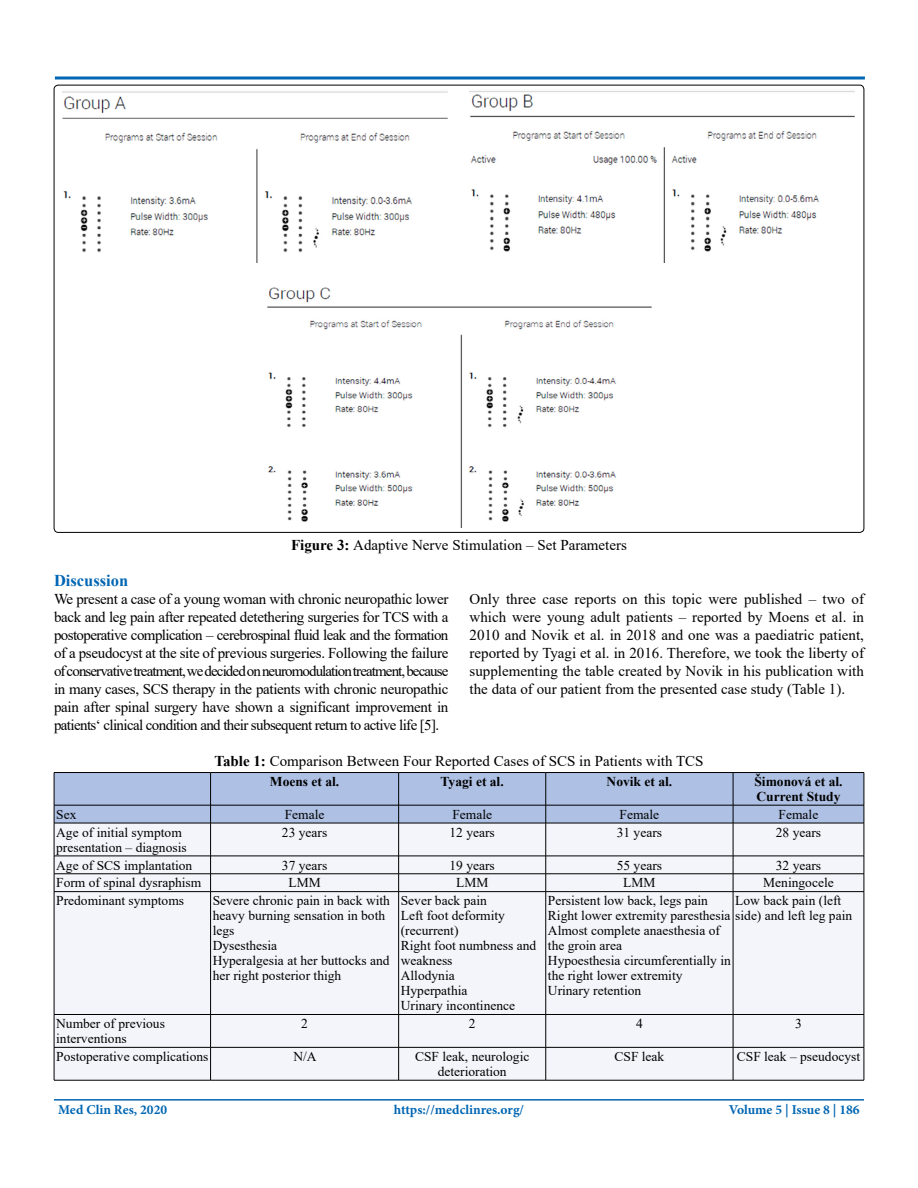
<style>
.page{position:relative;width:918px;height:1188px;background:#fff}
.page>*{position:absolute;margin:0;border:0;box-sizing:border-box;transform-origin:0 0}
.t1{font:700 16.5px "Times New Roman";color:#0066b3}
.t2{font:15px/18px "Times New Roman";color:#000;text-align:justify}
.t3{font:13.5px/15px "Times New Roman";color:#000}
.t4{font:700 13.5px "Minion Pro";color:#0066b3}
.t5{font:700 13.5px/15px "Times New Roman";color:#000}
.s1{font-weight:700}
</style>
<div class="page">
<hr style="left:54px;top:1099px;width:810px;height:2px;background:#0066b3">
<svg style="left:54px;top:76px;width:811px;height:4px"></svg>
<img style="left:267px;top:287px;width:385px;height:241px">
<img style="left:469px;top:91px;width:386px;height:172px">
<img style="left:62px;top:91px;width:386px;height:172px">
<div style="left:55px;top:824px;width:809px;height:256px;background:#f4f5fb"></div>
<hr style="left:54px;top:772px;width:157px;height:1px;background:#000">
<hr style="left:211px;top:772px;width:188px;height:1px;background:#000">
<hr style="left:399px;top:772px;width:147px;height:1px;background:#000">
<hr style="left:546px;top:772px;width:187px;height:1px;background:#000">
<hr style="left:733px;top:772px;width:131px;height:1px;background:#000">
<svg style="left:54px;top:773px;width:811px;height:50px"></svg>
<hr style="left:54px;top:823px;width:157px;height:1px;background:#000">
<hr style="left:54px;top:823px;width:1px;height:33px;background:#000">
<hr style="left:211px;top:823px;width:188px;height:1px;background:#000">
<hr style="left:210px;top:823px;width:1px;height:33px;background:#000">
<hr style="left:399px;top:823px;width:147px;height:1px;background:#000">
<hr style="left:398px;top:823px;width:1px;height:33px;background:#000">
<hr style="left:546px;top:823px;width:187px;height:1px;background:#000">
<hr style="left:545px;top:823px;width:1px;height:33px;background:#000">
<hr style="left:733px;top:823px;width:131px;height:1px;background:#000">
<hr style="left:733px;top:823px;width:1px;height:33px;background:#000">
<hr style="left:864px;top:823px;width:1px;height:33px;background:#000">
<hr style="left:54px;top:856px;width:157px;height:1px;background:#000">
<hr style="left:211px;top:856px;width:188px;height:1px;background:#000">
<hr style="left:399px;top:856px;width:147px;height:1px;background:#000">
<hr style="left:546px;top:856px;width:187px;height:1px;background:#000">
<hr style="left:733px;top:856px;width:131px;height:1px;background:#000">
<hr style="left:54px;top:874px;width:157px;height:1px;background:#000">
<svg style="left:54px;top:856px;width:1px;height:35px"></svg>
<hr style="left:211px;top:874px;width:188px;height:1px;background:#000">
<svg style="left:210px;top:857px;width:1px;height:34px"></svg>
<hr style="left:399px;top:874px;width:147px;height:1px;background:#000">
<svg style="left:398px;top:856px;width:1px;height:35px"></svg>
<hr style="left:546px;top:874px;width:187px;height:1px;background:#000">
<svg style="left:545px;top:856px;width:1px;height:35px"></svg>
<hr style="left:733px;top:874px;width:131px;height:1px;background:#000">
<svg style="left:733px;top:856px;width:1px;height:35px"></svg>
<svg style="left:864px;top:856px;width:1px;height:36px"></svg>
<hr style="left:54px;top:891px;width:157px;height:1px;background:#000">
<hr style="left:54px;top:892px;width:1px;height:122px;background:#000">
<hr style="left:211px;top:891px;width:188px;height:1px;background:#000">
<hr style="left:210px;top:892px;width:1px;height:122px;background:#000">
<hr style="left:399px;top:891px;width:147px;height:1px;background:#000">
<hr style="left:398px;top:892px;width:1px;height:122px;background:#000">
<hr style="left:546px;top:891px;width:187px;height:1px;background:#000">
<hr style="left:545px;top:892px;width:1px;height:122px;background:#000">
<hr style="left:733px;top:891px;width:131px;height:1px;background:#000">
<hr style="left:733px;top:892px;width:1px;height:122px;background:#000">
<hr style="left:864px;top:892px;width:1px;height:122px;background:#000">
<hr style="left:54px;top:1014px;width:157px;height:1px;background:#000">
<hr style="left:54px;top:1015px;width:1px;height:32px;background:#000">
<hr style="left:211px;top:1014px;width:188px;height:1px;background:#000">
<hr style="left:210px;top:1015px;width:1px;height:32px;background:#000">
<hr style="left:399px;top:1014px;width:147px;height:1px;background:#000">
<hr style="left:398px;top:1015px;width:1px;height:32px;background:#000">
<hr style="left:546px;top:1014px;width:187px;height:1px;background:#000">
<hr style="left:545px;top:1015px;width:1px;height:32px;background:#000">
<hr style="left:733px;top:1014px;width:131px;height:1px;background:#000">
<hr style="left:733px;top:1015px;width:1px;height:32px;background:#000">
<hr style="left:864px;top:1015px;width:1px;height:32px;background:#000">
<hr style="left:54px;top:1047px;width:157px;height:1px;background:#000">
<hr style="left:54px;top:1047px;width:1px;height:33px;background:#000">
<hr style="left:211px;top:1047px;width:188px;height:1px;background:#000">
<hr style="left:210px;top:1047px;width:1px;height:33px;background:#000">
<hr style="left:399px;top:1047px;width:147px;height:1px;background:#000">
<hr style="left:398px;top:1047px;width:1px;height:33px;background:#000">
<hr style="left:546px;top:1047px;width:187px;height:1px;background:#000">
<hr style="left:545px;top:1047px;width:1px;height:33px;background:#000">
<hr style="left:733px;top:1047px;width:131px;height:1px;background:#000">
<hr style="left:733px;top:1047px;width:1px;height:33px;background:#000">
<hr style="left:864px;top:1047px;width:1px;height:33px;background:#000">
<hr style="left:54px;top:1080px;width:157px;height:1px;background:#000">
<hr style="left:211px;top:1080px;width:188px;height:1px;background:#000">
<hr style="left:399px;top:1080px;width:147px;height:1px;background:#000">
<hr style="left:546px;top:1080px;width:187px;height:1px;background:#000">
<hr style="left:733px;top:1080px;width:131px;height:1px;background:#000">
<p class="t2" style="left:291px;top:536px;width:337px"><span class="s1">Figure 3:</span> Adaptive Nerve Stimulation – Set Parameters</p>
<p class="t1" style="left:54px;top:569px;width:76px">Discussion</p>
<p class="t2" style="left:54px;top:590px;width:396px">We present a case of a young woman with chronic neuropathic lower back and leg pain after repeated detethering surgeries for TCS with a postoperative complication – cerebrospinal fluid leak and the formation of a pseudocyst at the site of previous surgeries. Following the failure of conservative treatment, we decided on neuromodulation treatment, because in many cases, SCS therapy in the patients with chronic neuropathic pain after spinal surgery have shown a significant improvement in patients‘ clinical condition and their subsequent return to active life [5].</p>
<p class="t2" style="left:470px;top:590px;width:396px">Only three case reports on this topic were published – two of which were young adult patients – reported by Moens et al. in 2010 and Novik et al. in 2018 and one was a paediatric patient, reported by Tyagi et al. in 2016. Therefore, we took the liberty of supplementing the table created by Novik in his publication with the data of our patient from the presented case study (Table 1).</p>
<p class="t2" style="left:214px;top:752px;width:491px"><span class="s1">Table 1:</span> Comparison Between Four Reported Cases of SCS in Patients with TCS</p>
<p class="t5" style="left:270px;top:774px;width:71px">Moens et al.</p>
<p class="t5" style="left:441px;top:774px;width:65px">Tyagi et al.</p>
<p class="t5" style="left:607px;top:774px;width:67px">Novik et al.</p>
<p class="t5" style="left:754px;top:774px;width:90px">Šimonová et al.<br>Current Study</p>
<p class="t3" style="left:56px;top:806px;width:22px">Sex</p>
<p class="t3" style="left:285px;top:806px;width:41px">Female</p>
<p class="t3" style="left:452px;top:806px;width:41px">Female</p>
<p class="t3" style="left:620px;top:806px;width:41px">Female</p>
<p class="t3" style="left:779px;top:806px;width:41px">Female</p>
<p class="t3" style="left:56px;top:824px;width:132px">Age of initial symptom presentation – diagnosis</p>
<p class="t3" style="left:282px;top:824px;width:47px">23 years</p>
<p class="t3" style="left:450px;top:824px;width:47px">12 years</p>
<p class="t3" style="left:617px;top:824px;width:47px">31 years</p>
<p class="t3" style="left:776px;top:824px;width:47px">28 years</p>
<p class="t3" style="left:56px;top:857px;width:138px">Age of SCS implantation</p>
<p class="t3" style="left:282px;top:857px;width:47px">37 years</p>
<p class="t3" style="left:450px;top:857px;width:47px">19 years</p>
<p class="t3" style="left:617px;top:857px;width:47px">55 years</p>
<p class="t3" style="left:776px;top:857px;width:47px">32 years</p>
<p class="t3" style="left:56px;top:875px;width:147px">Form of spinal dysraphism</p>
<p class="t3" style="left:289px;top:875px;width:34px">LMM</p>
<p class="t3" style="left:456px;top:875px;width:34px">LMM</p>
<p class="t3" style="left:623px;top:875px;width:34px">LMM</p>
<p class="t3" style="left:763px;top:875px;width:72px">Meningocele</p>
<p class="t3" style="left:56px;top:893px;width:129px">Predominant symptoms</p>
<p class="t3" style="left:213px;top:893px;width:179px">Severe chronic pain in back with heavy burning sensation in both legs<br>Dysesthesia<br>Hyperalgesia at her buttocks and her right posterior thigh</p>
<p class="t3" style="left:401px;top:893px;width:137px">Sever back pain<br>Left foot deformity (recurrent)<br>Right foot numbness and weakness<br>Allodynia<br>Hyperpathia<br>Urinary incontinence</p>
<p class="t3" style="left:548px;top:893px;width:306px">Persistent low back, legs pain<br>Right lower extremity paresthesia side) and left leg pain<br>Almost complete anaesthesia of<br>the groin area<br>Hypoesthesia circumferentially in<br>the right lower extremity<br>Urinary retention</p>
<p class="t3" style="left:735px;top:893px;width:108px">Low back pain (left</p>
<p class="t3" style="left:56px;top:1016px;width:110px">Number of previous interventions</p>
<p class="t3" style="left:301px;top:1016px;width:8px">2</p>
<p class="t3" style="left:469px;top:1016px;width:8px">2</p>
<p class="t3" style="left:636px;top:1016px;width:8px">4</p>
<p class="t3" style="left:795px;top:1016px;width:8px">3</p>
<p class="t3" style="left:56px;top:1048px;width:154px">Postoperative complications</p>
<p class="t3" style="left:293px;top:1048px;width:25px">N/A</p>
<p class="t3" style="left:415px;top:1048px;width:116px;text-align:center">CSF leak, neurologic deterioration</p>
<p class="t3" style="left:615px;top:1048px;width:51px">CSF leak</p>
<p class="t3" style="left:737px;top:1048px;width:125px">CSF leak – pseudocyst</p>
<p class="t4" style="left:58px;top:1100px;width:110px">Med Clin Res, 2020</p>
<p class="t4" style="left:394px;top:1100px;width:132px">https://medclinres.org/</p>
<p class="t4" style="left:729px;top:1100px;width:133px">Volume 5 | Issue 8 | 186</p>
</div>
